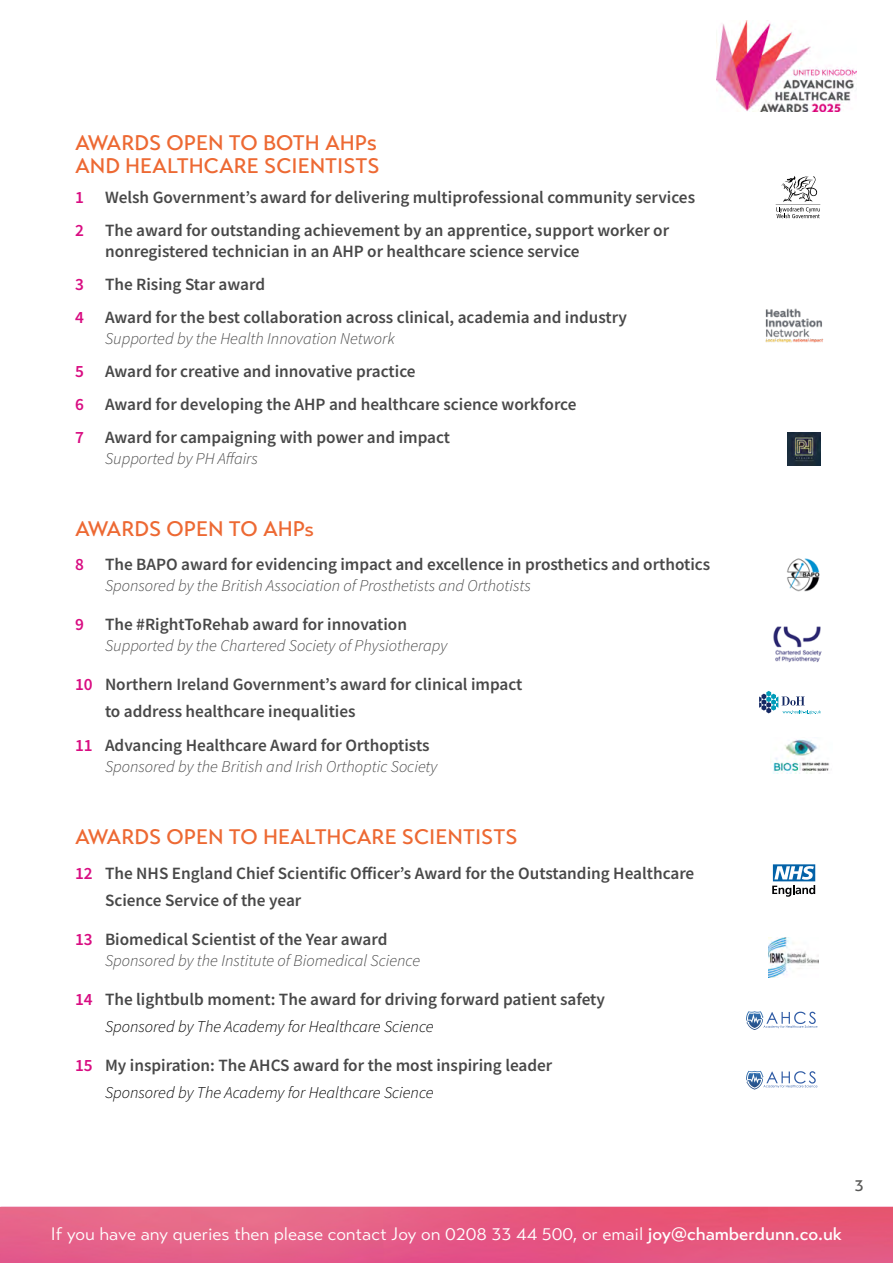
<style>
.page{position:relative;width:893px;height:1263px;background:#fff}
.page>*{position:absolute;margin:0;border:0;box-sizing:border-box;transform-origin:0 0}
.t1{font:500 21px/22.5px "Transat Text";color:#ed6933}
.t2{font:18px "Transat Text Standard";color:#fff}
.t3{font:600 17.25px/33px "Source Sans Pro";color:#484848}
.t4{font:italic 300 16.5px "Source Sans Pro";color:#484848}
.t5{font:italic 300 16.5px "Source Sans Pro";color:#000}
.t6{font:500 16.5px "Transat Text";color:#575756}
.s1{color:#d90d82}
.s2{font-family:"Transat Text";font-weight:500}
</style>
<div class="page">
<img style="left:0;top:1207px;width:893px;height:56px">
<svg style="left:776px;top:176px;width:44px;height:42px"></svg>
<svg style="left:746px;top:1011px;width:71px;height:17px"></svg>
<svg style="left:746px;top:1071px;width:71px;height:17px"></svg>
<img style="left:769px;top:938px;width:50px;height:39px">
<img style="left:787px;top:558px;width:33px;height:33px">
<svg style="left:759px;top:691px;width:62px;height:23px"></svg>
<img style="left:772px;top:739px;width:57px;height:35px">
<svg style="left:772px;top:864px;width:43px;height:33px"></svg>
<img style="left:765px;top:308px;width:59px;height:35px">
<img style="left:787px;top:432px;width:33px;height:33px">
<img style="left:773px;top:626px;width:49px;height:36px">
<img style="left:716px;top:21px;width:140px;height:91px">
<p class="t1" style="left:75px;top:132px;width:306px">AWARDS OPEN TO BOTH AHPs<br>AND HEALTHCARE SCIENTISTS</p>
<p class="t3" style="left:75px;top:180px;width:622px"><span class="s1">1</span> Welsh Government’s award for delivering multiprofessional community services<br><span class="s1">2</span> The award for outstanding achievement by an apprentice, support worker or</p>
<p class="t3" style="left:75px;top:234px;width:553px;text-indent:30px">nonregistered technician in an AHP or healthcare science service<br><span class="s1">3</span> The Rising Star award<br><span class="s1">4</span> Award for the best collaboration across clinical, academia and industry</p>
<p class="t4" style="left:105px;top:328px;width:291px">Supported by the Health Innovation Network</p>
<p class="t3" style="left:75px;top:354px;width:503px"><span class="s1">5</span> Award for creative and innovative practice<br><span class="s1">6</span> Award for developing the AHP and healthcare science workforce<br><span class="s1">7</span> Award for campaigning with power and impact</p>
<p class="t4" style="left:105px;top:448px;width:154px">Supported by PH Affairs</p>
<p class="t1" style="left:75px;top:517px;width:241px">AWARDS OPEN TO AHPs</p>
<p class="t3" style="left:75px;top:548px;width:637px"><span class="s1">8</span> The BAPO award for evidencing impact and excellence in prosthetics and orthotics</p>
<p class="t4" style="left:105px;top:576px;width:427px">Sponsored by the British Association of Prosthetists and Orthotists</p>
<p class="t3" style="left:75px;top:608px;width:334px"><span class="s1">9</span> The #RightToRehab award for innovation</p>
<p class="t4" style="left:105px;top:636px;width:344px">Supported by the Chartered Society of Physiotherapy</p>
<p class="t3" style="left:105px;top:671px;width:419px;line-height:27px;text-indent:-30px"><span class="s1">10</span> Northern Ireland Government’s award for clinical impact to address healthcare inequalities</p>
<p class="t3" style="left:75px;top:729px;width:356px"><span class="s1">11</span> Advancing Healthcare Award for Orthoptists</p>
<p class="t4" style="left:105px;top:756px;width:334px">Sponsored by the British and Irish Orthoptic Society</p>
<p class="t1" style="left:75px;top:826px;width:444px">AWARDS OPEN TO HEALTHCARE SCIENTISTS</p>
<p class="t3" style="left:105px;top:859px;width:591px;line-height:27px;text-indent:-30px"><span class="s1">12</span> The NHS England Chief Scientific Officer’s Award for the Outstanding Healthcare<br>Science Service of the year</p>
<p class="t3" style="left:75px;top:922px;width:314px"><span class="s1">13</span> Biomedical Scientist of the Year award</p>
<p class="t4" style="left:105px;top:950px;width:317px">Sponsored by the Institute of Biomedical Science</p>
<p class="t3" style="left:75px;top:982px;width:532px"><span class="s1">14</span> The lightbulb moment: The award for driving forward patient safety</p>
<p class="t5" style="left:105px;top:1016px;width:330px">Sponsored by The Academy for Healthcare Science</p>
<p class="t3" style="left:75px;top:1048px;width:479px"><span class="s1">15</span> My inspiration: The AHCS award for the most inspiring leader</p>
<p class="t5" style="left:105px;top:1082px;width:330px">Sponsored by The Academy for Healthcare Science</p>
<p class="t6" style="left:854px;top:1175px;width:11px">3</p>
<p class="t2" style="left:51px;top:1223px;width:793px">If you have any queries then please contact Joy on 0208 33 44 500, or email <span class="s2">joy@chamberdunn.co.uk</span></p>
</div>
